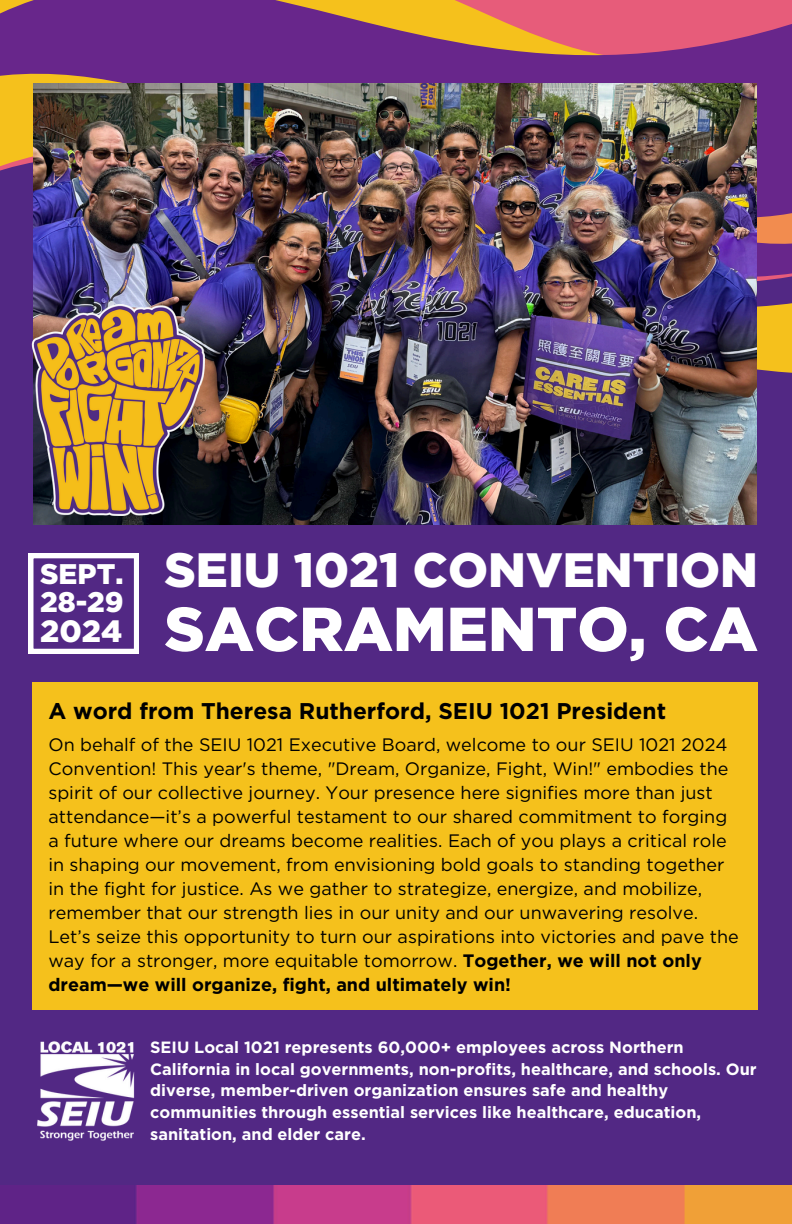
<style>
.page{position:relative;width:792px;height:1224px;background:#522884}
.page>*{position:absolute;margin:0;border:0;box-sizing:border-box;transform-origin:0 0}
.t1{font:900 61.8px "Gotham";color:#fff}
.t2{font:900 48.2px "Gotham";color:#fff}
.t3{font:900 30.8px "Gotham";color:#fff}
.t4{font:900 28.4px/28px "Gotham";color:#fff}
.t5{font:700 22.8px "Gotham";color:#000}
.t6{font:18px/24px "Gotham";color:#000}
.t7{font:700 16.4px/21.8px "Gotham";color:#fff}
.s1{font-weight:700}
</style>
<div class="page">
<img style="left:0;top:1185px;width:792px;height:39px">
<svg style="left:0;top:0;width:792px;height:525px;fill:#68268b"></svg>
<svg style="left:756px;top:302px;width:36px;height:101px;fill:#f5c11c"></svg>
<svg style="left:651px;top:2px;width:141px;height:300px;background:#923b82"></svg>
<img style="left:33px;top:84px;width:723px;height:441px">
<img style="left:29px;top:304px;width:175px;height:212px">
<div style="left:32px;top:682px;width:725px;height:328px;background:#f5c11c"></div>
<img style="left:37px;top:1041px;width:98px;height:100px">
<svg style="left:29px;top:554px;width:109px;height:99px"></svg>
<h4 class="t4" style="left:40px;top:560px;width:85px">SEPT.<br>28-29</h4>
<h4 class="t3" style="left:40px;top:612px;width:84px">2024</h4>
<p class="t2" style="left:164px;top:540px;width:595px">SEIU 1021 CONVENTION</p>
<p class="t1" style="left:164px;top:592px;width:595px">SACRAMENTO, CA</p>
<h1 class="t5" style="left:48px;top:697px;width:619px">A word from Theresa Rutherford, SEIU 1021 President</h1>
<h2 class="t6" style="left:48px;top:733px;width:692px">On behalf of the SEIU 1021 Executive Board, welcome to our SEIU 1021 2024<br>Convention! This year's theme, "Dream, Organize, Fight, Win!" embodies the spirit of our collective journey. Your presence here signifies more than just attendance—it’s a powerful testament to our shared commitment to forging a future where our dreams become realities. Each of you plays a critical role in shaping our movement, from envisioning bold goals to standing together in the fight for justice. As we gather to strategize, energize, and mobilize, remember that our strength lies in our unity and our unwavering resolve.<br>Let’s seize this opportunity to turn our aspirations into victories and pave the way for a stronger, more equitable tomorrow. <span class="s1">Together, we will not only dream—we will organize, fight, and ultimately win!</span></h2>
<p class="t7" style="left:150px;top:1036px;width:608px">SEIU Local 1021 represents 60,000+ employees across Northern California in local governments, non-profits, healthcare, and schools. Our diverse, member-driven organization ensures safe and healthy communities through essential services like healthcare, education, sanitation, and elder care.</p>
</div>
